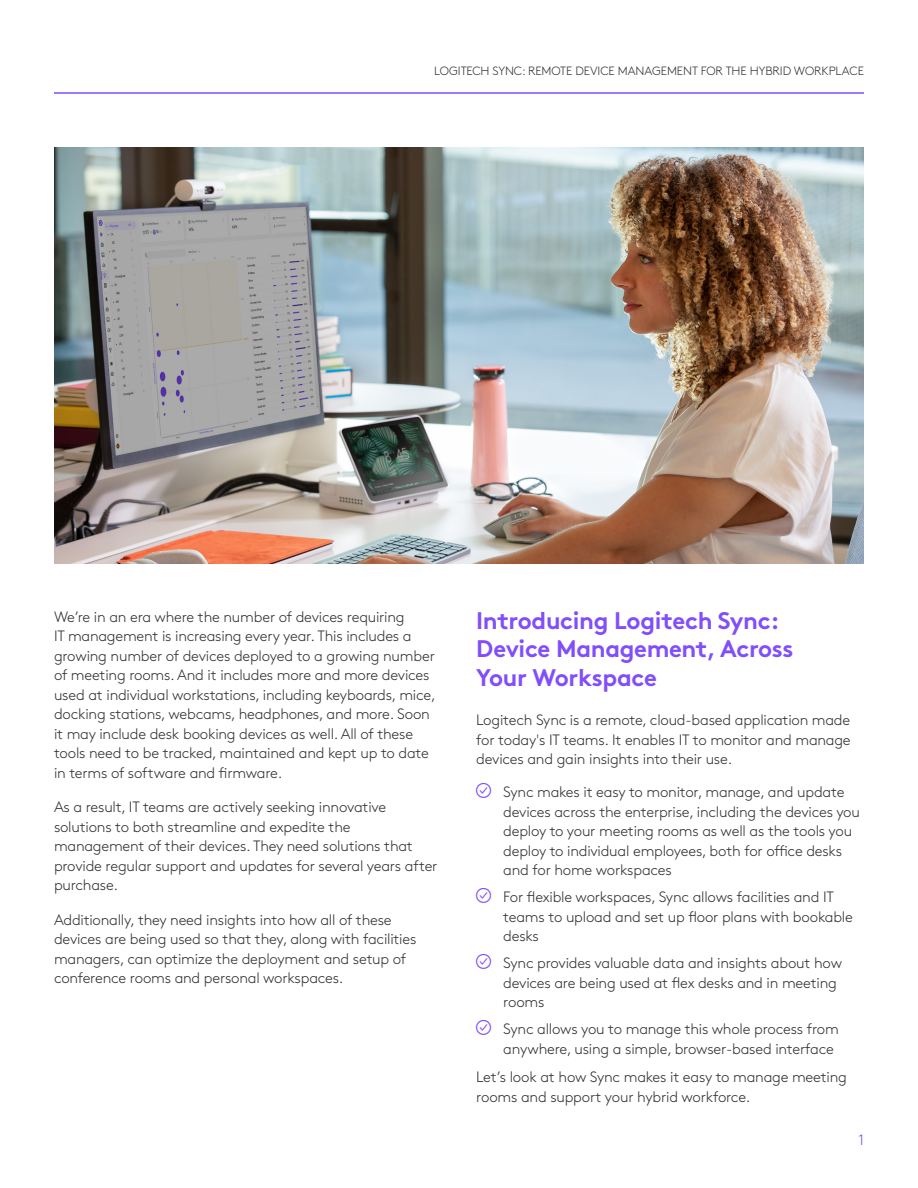
<style>
.page{position:relative;width:918px;height:1188px;background:#fff}
.page>*{position:absolute;margin:0;border:0;box-sizing:border-box;transform-origin:0 0}
.Body_copy_2{font:700 24px/28.5px "Brown Pro";letter-spacing:-.015em;color:#814efa}
.Body_copy_2-2{font:300 15px/19.5px "Brown Pro";letter-spacing:-.015em;color:#2f3132}
.t1{font:300 15px "Brown Pro";color:#814efa}
.t2{font:300 12px "Brown Pro";letter-spacing:-.005em;color:#2f3132}
</style>
<div class="page">
<hr style="left:54px;top:92px;width:810px;height:2px;background:#814efa">
<img style="left:54px;top:147px;width:810px;height:417px">
<p class="t2" style="left:434px;top:62px;width:431px">LOGITECH SYNC: REMOTE DEVICE MANAGEMENT FOR THE HYBRID WORKPLACE</p>
<p class="Body_copy_2-2" style="left:54px;top:606px;width:383px">We’re in an era where the number of devices requiring<br>IT management is increasing every year. This includes a growing number of devices deployed to a growing number of meeting rooms. And it includes more and more devices used at individual workstations, including keyboards, mice, docking stations, webcams, headphones, and more. Soon it may include desk booking devices as well. All of these tools need to be tracked, maintained and kept up to date in terms of software and firmware.</p>
<p class="Body_copy_2-2" style="left:54px;top:796px;width:385px">As a result, IT teams are actively seeking innovative solutions to both streamline and expedite the management of their devices. They need solutions that provide regular support and updates for several years after purchase.</p>
<p class="Body_copy_2-2" style="left:54px;top:909px;width:364px">Additionally, they need insights into how all of these devices are being used so that they, along with facilities managers, can optimize the deployment and setup of conference rooms and personal workspaces.</p>
<p class="Body_copy_2" style="left:476px;top:603px;width:319px">Introducing Logitech Sync:<br>Device Management, Across<br>Your Workspace</p>
<p class="Body_copy_2-2" style="left:476px;top:709px;width:376px;text-align:justify">Logitech Sync is a remote, cloud-based application made for today's IT teams. It enables IT to monitor and manage devices and gain insights into their use.</p>
<p class="Body_copy_2-2" style="left:503px;top:781px;width:358px">Sync makes it easy to monitor, manage, and update devices across the enterprise, including the devices you deploy to your meeting rooms as well as the tools you deploy to individual employees, both for office desks and for home workspaces</p>
<p class="Body_copy_2-2" style="left:503px;top:886px;width:351px">For flexible workspaces, Sync allows facilities and IT teams to upload and set up floor plans with bookable desks</p>
<p class="Body_copy_2-2" style="left:503px;top:952px;width:340px">Sync provides valuable data and insights about how devices are being used at flex desks and in meeting rooms</p>
<p class="Body_copy_2-2" style="left:503px;top:1018px;width:337px">Sync allows you to manage this whole process from anywhere, using a simple, browser-based interface</p>
<p class="Body_copy_2-2" style="left:476px;top:1066px;width:372px">Let’s look at how Sync makes it easy to manage meeting rooms and support your hybrid workforce.</p>
<p class="t1" style="left:858px;top:1129px;width:7px">1</p>
</div>
